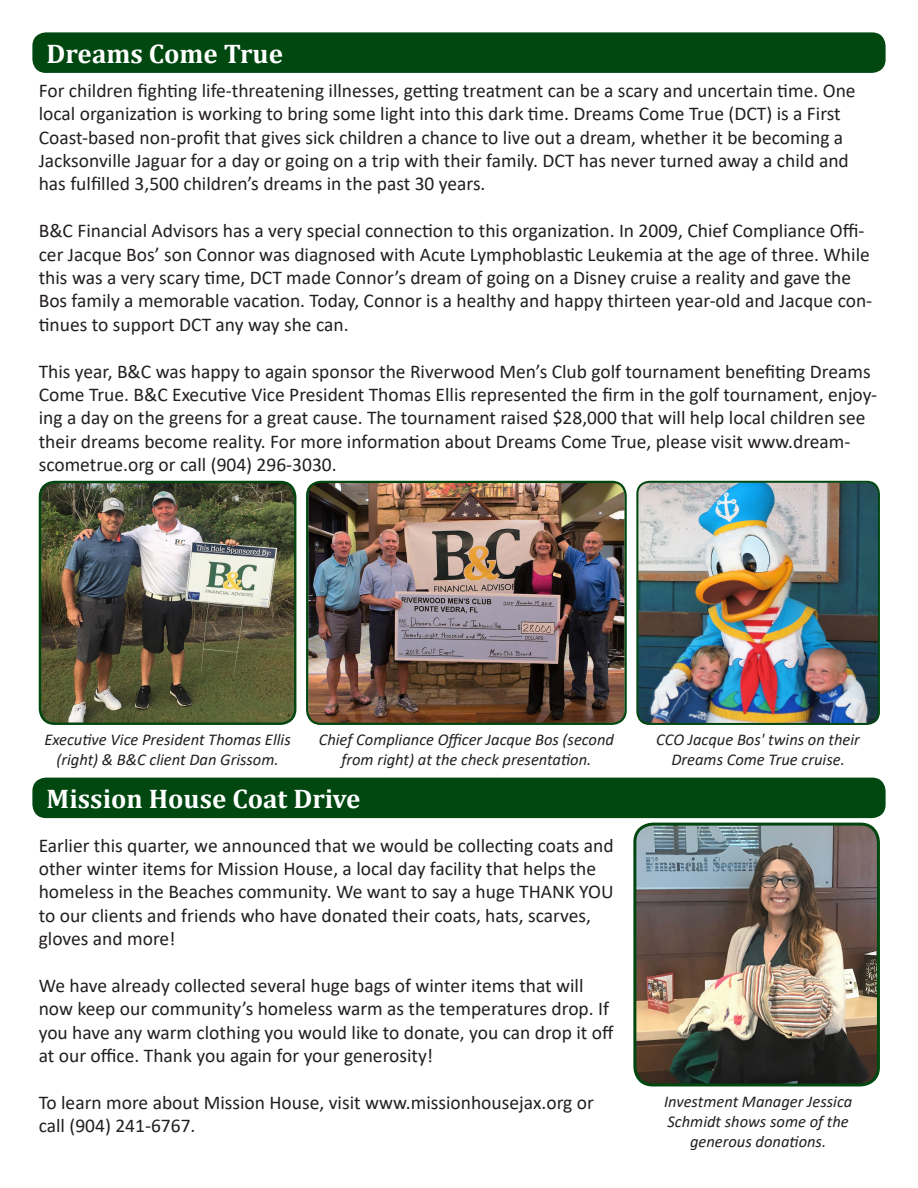
<style>
.page{position:relative;width:918px;height:1188px;background:#fff}
.page>*{position:absolute;margin:0;border:0;box-sizing:border-box;transform-origin:0 0}
.t1{font:700 27px "Cambria";color:#fff}
.t2{font:19.5px/23.4px "Calibri";color:#231f20}
.t3{font:italic 16.5px/19.8px "Calibri";color:#231f20;text-align:center}
</style>
<div class="page">
<div style="left:32px;top:32px;width:854px;height:41px;background:#004710;border-radius:14px"></div>
<div style="left:32px;top:778px;width:854px;height:40px;background:#004710;border-radius:14px"></div>
<img style="left:308px;top:483px;width:317px;height:240px">
<div style="left:306px;top:481px;width:321px;height:244px;border:2px solid #004710;border-radius:14px"></div>
<img style="left:40px;top:482px;width:255px;height:242px">
<div style="left:39px;top:481px;width:257px;height:244px;border:2px solid #004710;border-radius:15px"></div>
<img style="left:638px;top:482px;width:240px;height:241px">
<div style="left:636px;top:481px;width:244px;height:244px;border:2px solid #004710;border-radius:12px"></div>
<img style="left:635px;top:824px;width:243px;height:261px">
<div style="left:633px;top:823px;width:247px;height:263px;border:3px solid #004710;border-radius:18px"></div>
<p class="t1" style="left:47px;top:35px;width:238px">Dreams Come True</p>
<p class="t2" style="left:39px;top:78px;width:818px">For children fighting life-threatening illnesses, getting treatment can be a scary and uncertain time. One local organization is working to bring some light into this dark time. Dreams Come True (DCT) is a First Coast-based non-profit that gives sick children a chance to live out a dream, whether it be becoming a Jacksonville Jaguar for a day or going on a trip with their family. DCT has never turned away a child and has fulfilled 3,500 children’s dreams in the past 30 years.</p>
<p class="t2" style="left:39px;top:218px;width:835px">B&amp;C Financial Advisors has a very special connection to this organization. In 2009, Chief Compliance Offi&shy;cer Jacque Bos’ son Connor was diagnosed with Acute Lymphoblastic Leukemia at the age of three. While this was a very scary time, DCT made Connor’s dream of going on a Disney cruise a reality and gave the Bos family a memorable vacation. Today, Connor is a healthy and happy thirteen year-old and Jacque con&shy;tinues to support DCT any way she can.</p>
<p class="t2" style="left:39px;top:359px;width:840px">This year, B&amp;C was happy to again sponsor the Riverwood Men’s Club golf tournament benefiting Dreams Come True. B&amp;C Executive Vice President Thomas Ellis represented the firm in the golf tournament, enjoy&shy;ing a day on the greens for a great cause. The tournament raised $28,000 that will help local children see their dreams become reality. For more information about Dreams Come True, please visit www.dream&shy;scometrue.org or call (904) 296-3030.</p>
<p class="t3" style="left:44px;top:729px;width:248px">Executive Vice President Thomas Ellis (right) &amp; B&amp;C client Dan Grissom.</p>
<p class="t3" style="left:319px;top:729px;width:297px">Chief Compliance Officer Jacque Bos (second from right) at the check presentation.</p>
<p class="t3" style="left:656px;top:729px;width:205px">CCO Jacque Bos' twins on their<br>Dreams Come True cruise.</p>
<p class="t1" style="left:47px;top:780px;width:315px">Mission House Coat Drive</p>
<p class="t2" style="left:39px;top:833px;width:577px">Earlier this quarter, we announced that we would be collecting coats and other winter items for Mission House, a local day facility that helps the homeless in the Beaches community. We want to say a huge THANK YOU to our clients and friends who have donated their coats, hats, scarves, gloves and more!</p>
<p class="t2" style="left:39px;top:973px;width:576px">We have already collected several huge bags of winter items that will now keep our community’s homeless warm as the temperatures drop. If you have any warm clothing you would like to donate, you can drop it off at our office. Thank you again for your generosity!</p>
<p class="t2" style="left:39px;top:1090px;width:557px">To learn more about Mission House, visit www.missionhousejax.org or call (904) 241-6767.</p>
<p class="t3" style="left:664px;top:1091px;width:190px;text-align:left">Investment Manager Jessica<br>Schmidt shows some of the</p>
<p class="t3" style="left:690px;top:1131px;width:138px">generous donations.</p>
</div>
